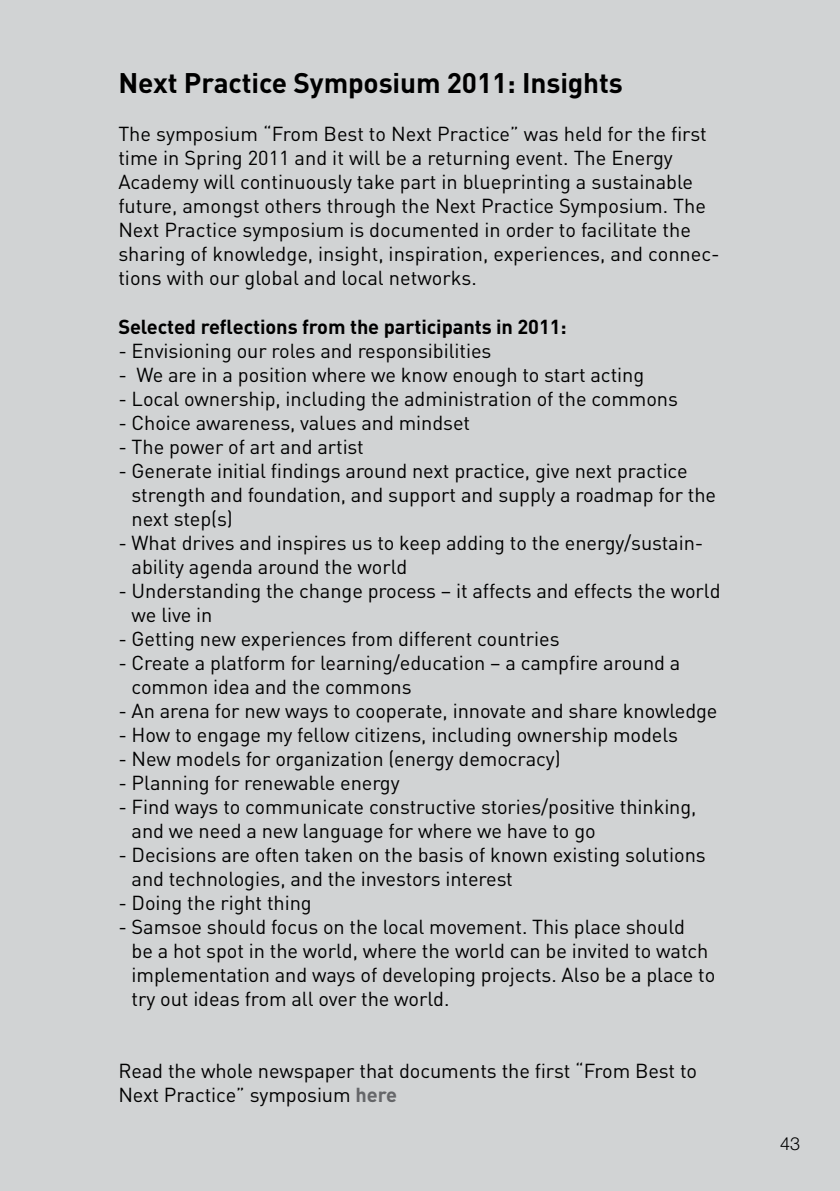
<style>
.page{position:relative;width:840px;height:1191px;background:#fff}
.page>*{position:absolute;margin:0;border:0;box-sizing:border-box;transform-origin:0 0}
.t1{font:700 28px "DIN Pro";letter-spacing:-.005em;color:#000}
.t2{font:20px/24px "DIN Pro";letter-spacing:-.005em;color:#000}
.t3{font:700 20px "DIN Pro";letter-spacing:-.005em;color:#000}
.t4{font:300 18px "Helvetica Neue LT Std";color:#000}
.s1{font-weight:700;color:#656669}
</style>
<div class="page">
<div style="left:0;top:0;width:839px;height:1191px;background:#d1d3d4"></div>
<h1 class="t1" style="left:118px;top:64px;width:506px">Next Practice Symposium 2011: Insights</h1>
<p class="t2" style="left:118px;top:121px;width:602px">The symposium “From Best to Next Practice” was held for the first time in Spring 2011 and it will be a returning event. The Energy Academy will continuously take part in blueprinting a sustainable future, amongst others through the Next Practice Symposium. The Next Practice symposium is documented in order to facilitate the sharing of knowledge, insight, inspiration, experiences, and connec&shy;tions with our global and local networks.</p>
<p class="t3" style="left:118px;top:313px;width:449px">Selected reflections from the participants in 2011:</p>
<p class="t2" style="left:118px;top:337px;width:374px">- Envisioning our roles and responsibilities</p>
<p class="t2" style="left:118px;top:361px;width:527px">- We are in a position where we know enough to start acting</p>
<p class="t2" style="left:118px;top:385px;width:560px">- Local ownership, including the administration of the commons</p>
<p class="t2" style="left:118px;top:409px;width:353px">- Choice awareness, values and mindset</p>
<p class="t2" style="left:118px;top:433px;width:247px">- The power of art and artist</p>
<p class="t2" style="left:132px;top:457px;width:585px;text-indent:-13px">- Generate initial findings around next practice, give next practice strength and foundation, and support and supply a roadmap for the next step(s)</p>
<p class="t2" style="left:132px;top:529px;width:573px;text-indent:-13px">- What drives and inspires us to keep adding to the energy/sustain&shy;ability agenda around the world</p>
<p class="t2" style="left:132px;top:577px;width:590px;text-indent:-13px">- Understanding the change process – it affects and effects the world we live in</p>
<p class="t2" style="left:118px;top:625px;width:442px">- Getting new experiences from different countries</p>
<p class="t2" style="left:132px;top:649px;width:550px;text-indent:-13px">- Create a platform for learning/education – a campfire around a common idea and the commons</p>
<p class="t2" style="left:118px;top:697px;width:600px">- An arena for new ways to cooperate, innovate and share knowledge</p>
<p class="t2" style="left:118px;top:721px;width:561px">- How to engage my fellow citizens, including ownership models</p>
<p class="t2" style="left:118px;top:745px;width:443px">- New models for organization (energy democracy)</p>
<p class="t2" style="left:118px;top:769px;width:283px">- Planning for renewable energy</p>
<p class="t2" style="left:132px;top:793px;width:566px;text-indent:-13px">- Find ways to communicate constructive stories/positive thinking, and we need a new language for where we have to go</p>
<p class="t2" style="left:132px;top:841px;width:575px;text-indent:-13px">- Decisions are often taken on the basis of known existing solutions and technologies, and the investors interest</p>
<p class="t2" style="left:118px;top:889px;width:195px">- Doing the right thing</p>
<p class="t2" style="left:132px;top:913px;width:584px;text-indent:-13px">- Samsoe should focus on the local movement. This place should<br>be a hot spot in the world, where the world can be invited to watch implementation and ways of developing projects. Also be a place to try out ideas from all over the world.</p>
<p class="t2" style="left:118px;top:1057px;width:580px">Read the whole newspaper that documents the first “From Best to<br>Next Practice” symposium <span class="s1">here</span></p>
<p class="t4" style="left:779px;top:1132px;width:22px">43</p>
</div>
